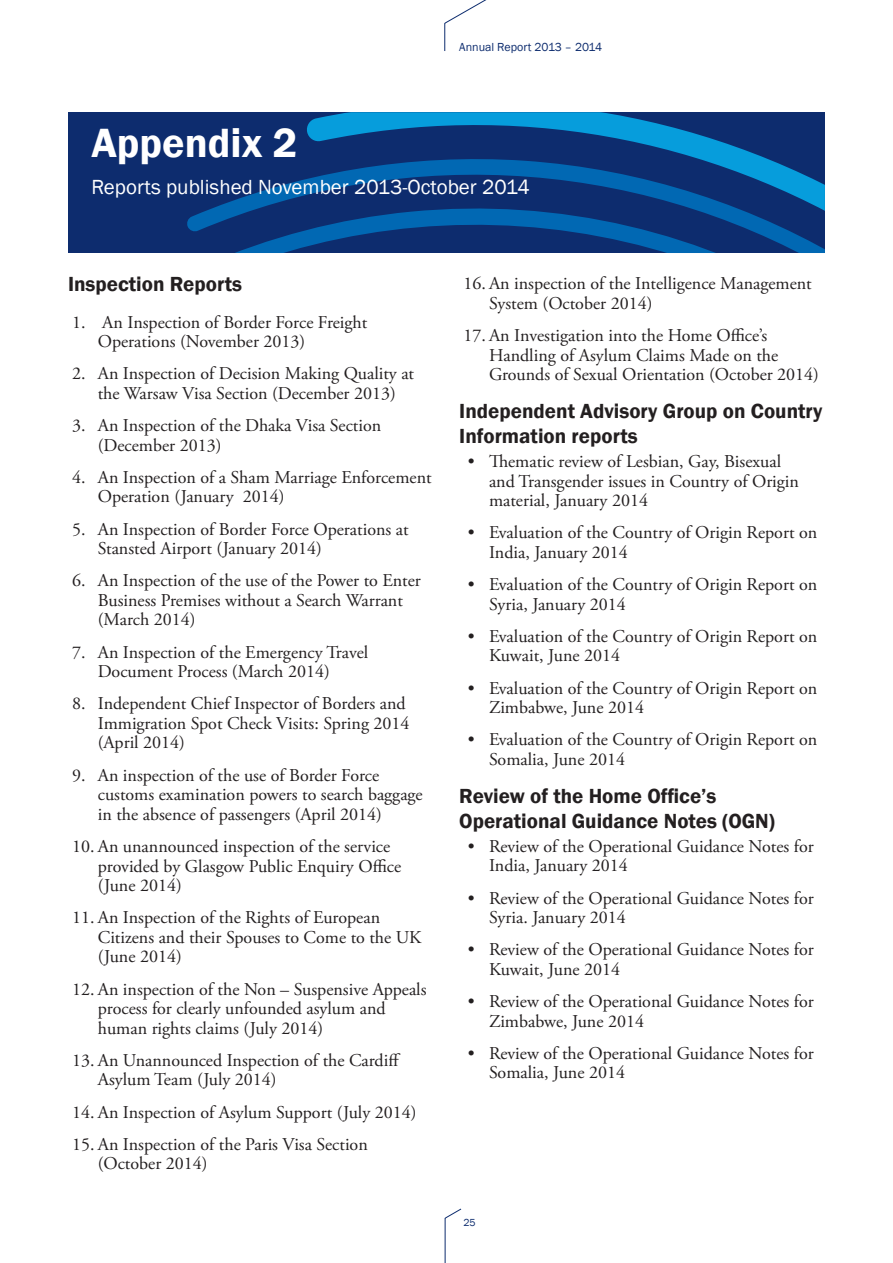
<style>
.page{position:relative;width:893px;height:1263px;background:#fff}
.page>*{position:absolute;margin:0;border:0;box-sizing:border-box;transform-origin:0 0}
.Section_Title{font:600 42px "Franklin Gothic";color:#fff}
.Subheading{font:600 21px/25.2px "Franklin Gothic";color:#231f20}
.Section_Title_2nd_Li{font:21px "Franklin Gothic";color:#fff}
.Body_Copy{font:600 21px "Franklin Gothic";color:#231f20}
.t1{font:18px/19.5px "Adobe Garamond Pro";color:#231f20}
.t2{font:12px "Franklin Gothic";color:#0d2c6e}
.t3{font:10.5px "Franklin Gothic";color:#0d2c6e}
</style>
<div class="page">
<svg style="left:444px;top:0;width:43px;height:51px"></svg>
<svg style="left:444px;top:1208px;width:18px;height:55px"></svg>
<div style="left:68px;top:112px;width:757px;height:141px;background:#0d2c6e"></div>
<svg style="left:307px;top:112px;width:113px;height:29px;fill:#069ddc"></svg>
<svg style="left:317px;top:141px;width:103px;height:29px"></svg>
<svg style="left:187px;top:170px;width:233px;height:83px"></svg>
<svg style="left:420px;top:112px;width:405px;height:141px"></svg>
<p class="t2" style="left:459px;top:39px;width:145px">Annual Report 2013 – 2014</p>
<p class="Section_Title" style="left:91px;top:117px;width:208px">Appendix 2</p>
<p class="Section_Title_2nd_Li" style="left:91px;top:174px;width:440px">Reports published November 2013-October 2014</p>
<p class="Body_Copy" style="left:68px;top:271px;width:176px">Inspection Reports</p>
<p class="t1" style="left:98px;top:313px;width:271px;text-indent:-26px">1. An Inspection of Border Force Freight<br>Operations (November 2013)</p>
<p class="t1" style="left:72px;top:365px;width:343px;text-align:center">2. An Inspection of Decision Making Quality at the Warsaw Visa Section (December 2013)</p>
<p class="t1" style="left:98px;top:416px;width:285px;text-indent:-26px">3. An Inspection of the Dhaka Visa Section (December 2013)</p>
<p class="t1" style="left:98px;top:468px;width:335px;text-indent:-26px">4. An Inspection of a Sham Marriage Enforcement<br>Operation (January 2014)</p>
<p class="t1" style="left:98px;top:520px;width:312px;text-indent:-26px">5. An Inspection of Border Force Operations at<br>Stansted Airport (January 2014)</p>
<p class="t1" style="left:98px;top:572px;width:325px;text-indent:-26px">6. An Inspection of the use of the Power to Enter<br>Business Premises without a Search Warrant (March 2014)</p>
<p class="t1" style="left:98px;top:643px;width:272px;text-indent:-26px">7. An Inspection of the Emergency Travel<br>Document Process (March 2014)</p>
<p class="t1" style="left:98px;top:695px;width:313px;text-indent:-26px">8. Independent Chief Inspector of Borders and<br>Immigration Spot Check Visits: Spring 2014 (April 2014)</p>
<p class="t1" style="left:98px;top:766px;width:326px;text-indent:-26px">9. An inspection of the use of Border Force customs examination powers to search baggage in the absence of passengers (April 2014)</p>
<p class="t1" style="left:98px;top:837px;width:305px;text-indent:-26px">10. An unannounced inspection of the service provided by Glasgow Public Enquiry Office (June 2014)</p>
<p class="t1" style="left:98px;top:908px;width:325px;text-indent:-26px">11. An Inspection of the Rights of European<br>Citizens and their Spouses to Come to the UK (June 2014)</p>
<p class="t1" style="left:98px;top:980px;width:330px;text-indent:-26px">12. An inspection of the Non – Suspensive Appeals process for clearly unfounded asylum and human rights claims (July 2014)</p>
<p class="t1" style="left:98px;top:1051px;width:304px;text-indent:-26px">13. An Unannounced Inspection of the Cardiff<br>Asylum Team (July 2014)</p>
<p class="t1" style="left:72px;top:1103px;width:346px">14. An Inspection of Asylum Support (July 2014)</p>
<p class="t1" style="left:98px;top:1135px;width:271px;text-indent:-26px">15. An Inspection of the Paris Visa Section (October 2014)</p>
<p class="t1" style="left:489px;top:275px;width:324px;text-indent:-26px">16. An inspection of the Intelligence Management<br>System (October 2014)</p>
<p class="t1" style="left:489px;top:326px;width:331px;text-indent:-26px">17. An Investigation into the Home Office’s<br>Handling of Asylum Claims Made on the<br>Grounds of Sexual Orientation (October 2014)</p>
<p class="Subheading" style="left:459px;top:399px;width:365px">Independent Advisory Group on Country<br>Information reports</p>
<p class="t1" style="left:489px;top:452px;width:312px;text-indent:-21px">• Thematic review of Lesbian, Gay, Bisexual and Transgender issues in Country of Origin material, January 2014</p>
<p class="t1" style="left:489px;top:524px;width:330px;text-indent:-21px">• Evaluation of the Country of Origin Report on<br>India, January 2014</p>
<p class="t1" style="left:489px;top:575px;width:330px;text-indent:-21px">• Evaluation of the Country of Origin Report on<br>Syria, January 2014</p>
<p class="t1" style="left:489px;top:627px;width:330px;text-indent:-21px">• Evaluation of the Country of Origin Report on<br>Kuwait, June 2014</p>
<p class="t1" style="left:489px;top:679px;width:330px;text-indent:-21px">• Evaluation of the Country of Origin Report on<br>Zimbabwe, June 2014</p>
<p class="t1" style="left:489px;top:731px;width:330px;text-indent:-21px">• Evaluation of the Country of Origin Report on<br>Somalia, June 2014</p>
<p class="Subheading" style="left:459px;top:783px;width:317px">Review of the Home Office’s<br>Operational Guidance Notes (OGN)</p>
<p class="t1" style="left:489px;top:837px;width:326px;text-indent:-21px">• Review of the Operational Guidance Notes for<br>India, January 2014</p>
<p class="t1" style="left:489px;top:889px;width:326px;text-indent:-21px">• Review of the Operational Guidance Notes for<br>Syria. January 2014</p>
<p class="t1" style="left:489px;top:940px;width:326px;text-indent:-21px">• Review of the Operational Guidance Notes for<br>Kuwait, June 2014</p>
<p class="t1" style="left:489px;top:992px;width:326px;text-indent:-21px">• Review of the Operational Guidance Notes for<br>Zimbabwe, June 2014</p>
<p class="t1" style="left:489px;top:1044px;width:326px;text-indent:-21px">• Review of the Operational Guidance Notes for<br>Somalia, June 2014</p>
<p class="t3" style="left:463px;top:1216px;width:14px">25</p>
</div>
